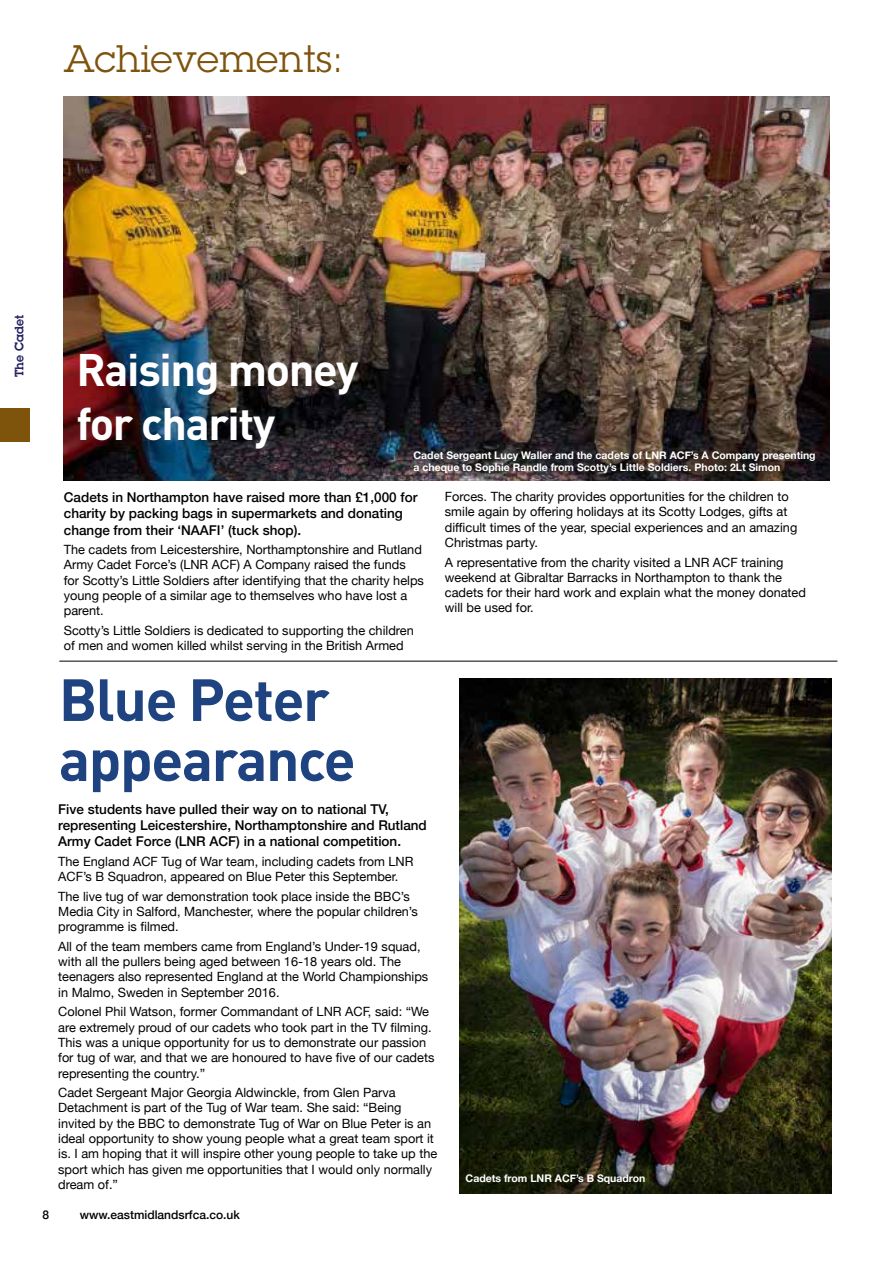
<style>
.page{position:relative;width:893px;height:1263px;background:#fff}
.page>*{position:absolute;margin:0;border:0;box-sizing:border-box;transform-origin:0 0}
.t1{font:700 58.5px/60px "DIN";letter-spacing:-.025em;color:#1e4380}
.t2{font:700 45px/54px "DIN";letter-spacing:-.03em;color:#fff}
.t3{font:37.5px "Lubalin Graph";letter-spacing:.01em;color:#7e530c}
.t4{font:500 13.5px/16.2px "Helvetica Neue";color:#000}
.t5{font:12.75px/15.3px "Helvetica Neue";color:#000}
.t6{font:500 12px "Helvetica Neue";color:#000}
.t7{font:600 12px "Lubalin Graph";color:#241f61}
.t8{font:700 10.5px/12.6px "Helvetica Neue";color:#fff}
</style>
<div class="page">
<div style="left:0;top:408px;width:30px;height:33px;background:#7e530c"></div>
<img style="left:64px;top:96px;width:765px;height:384px">
<img style="left:459px;top:678px;width:373px;height:515px">
<hr style="left:59px;top:661px;width:778px;height:1px;background:#000">
<h3 class="t3" style="left:64px;top:36px;width:281px">Achievements:</h3>
<p class="t7" style="left:11px;top:377px;width:63px;rotate:-90deg">The Cadet</p>
<h2 class="t2" style="left:77px;top:341px;width:283px">Raising money for charity</h2>
<p class="t8" style="left:413px;top:449px;width:404px">Cadet Sergeant Lucy Waller and the cadets of LNR ACF’s A Company presenting a cheque to Sophie Randle from Scotty’s Little Soldiers. Photo: 2Lt Simon</p>
<p class="t4" style="left:64px;top:488px;width:355px">Cadets in Northampton have raised more than £1,000 for charity by packing bags in supermarkets and donating change from their ‘NAAFI’ (tuck shop).</p>
<p class="t5" style="left:64px;top:543px;width:362px">The cadets from Leicestershire, Northamptonshire and Rutland Army Cadet Force’s (LNR ACF) A Company raised the funds for Scotty’s Little Soldiers after identifying that the charity helps young people of a similar age to themselves who have lost a parent.</p>
<p class="t5" style="left:64px;top:623px;width:351px">Scotty’s Little Soldiers is dedicated to supporting the children of men and women killed whilst serving in the British Armed</p>
<h1 class="t1" style="left:59px;top:667px;width:298px">Blue Peter appearance</h1>
<p class="t5" style="left:445px;top:490px;width:354px">Forces. The charity provides opportunities for the children to smile again by offering holidays at its Scotty Lodges, gifts at difficult times of the year, special experiences and an amazing Christmas party.</p>
<p class="t5" style="left:445px;top:555px;width:363px">A representative from the charity visited a LNR ACF training weekend at Gibraltar Barracks in Northampton to thank the cadets for their hard work and explain what the money donated will be used for.</p>
<p class="t4" style="left:58px;top:800px;width:370px">Five students have pulled their way on to national TV, representing Leicestershire, Northamptonshire and Rutland<br>Army Cadet Force (LNR ACF) in a national competition.</p>
<p class="t5" style="left:58px;top:854px;width:357px">The England ACF Tug of War team, including cadets from LNR<br>ACF’s B Squadron, appeared on Blue Peter this September.</p>
<p class="t5" style="left:58px;top:889px;width:361px">The live tug of war demonstration took place inside the BBC’s<br>Media City in Salford, Manchester, where the popular children’s programme is filmed.</p>
<p class="t5" style="left:58px;top:939px;width:372px">All of the team members came from England’s Under-19 squad, with all the pullers being aged between 16-18 years old. The teenagers also represented England at the World Championships in Malmo, Sweden in September 2016.</p>
<p class="t5" style="left:58px;top:1005px;width:378px">Colonel Phil Watson, former Commandant of LNR ACF, said: “We are extremely proud of our cadets who took part in the TV filming.<br>This was a unique opportunity for us to demonstrate our passion for tug of war, and that we are honoured to have five of our cadets representing the country.”</p>
<p class="t5" style="left:58px;top:1085px;width:381px">Cadet Sergeant Major Georgia Aldwinckle, from Glen Parva Detachment is part of the Tug of War team. She said: “Being invited by the BBC to demonstrate Tug of War on Blue Peter is an ideal opportunity to show young people what a great team sport it is. I am hoping that it will inspire other young people to take up the sport which has given me opportunities that I would only normally dream of.”</p>
<p class="t6" style="left:43px;top:1205px;width:8px">8</p>
<p class="t6" style="left:80px;top:1205px;width:162px">www.eastmidlandsrfca.co.uk</p>
<p class="t8" style="left:466px;top:1172px;width:181px">Cadets from LNR ACF’s B Squadron</p>
</div>
